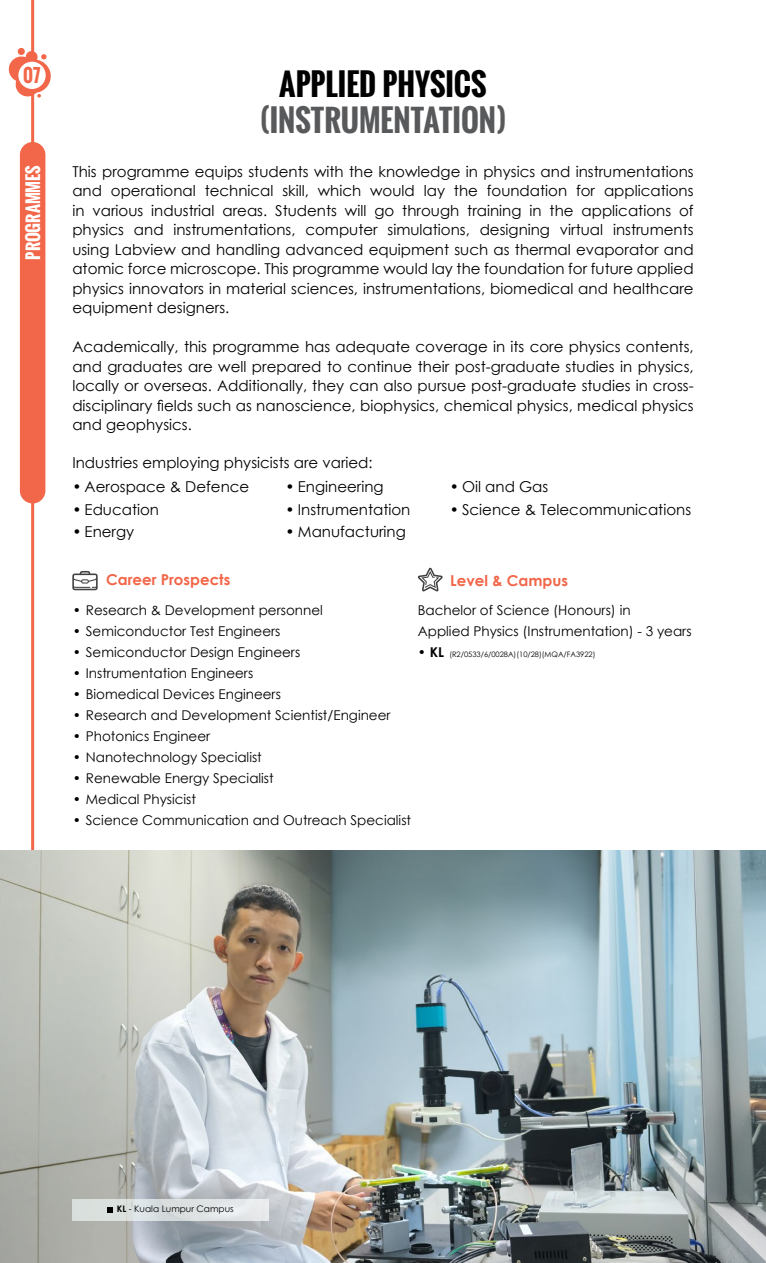
<style>
.page{position:relative;width:766px;height:1263px;background:#fff}
.page>*{position:absolute;margin:0;border:0;box-sizing:border-box;transform-origin:0 0}
.t1{font:700 30px "Oswald";color:#58595b}
.t2{font:700 30px "Oswald";color:#000}
.t3{font:700 18px "Oswald";color:#f26649}
.t4{font:700 16.5px "Oswald";color:#fff}
.t5{font:15px/19.5px "Century Gothic";color:#000;text-align:justify}
.t6{font:700 15px "Century Gothic";color:#f26649}
.t7{font:13.5px/21px "Century Gothic";color:#000}
.t8{font:9px "Century Gothic";color:#000}
.t9{font:7.5px "Century Gothic";color:#000}
.s1{font-weight:700;font-size:13.5px}
.s2{font-weight:700}
</style>
<div class="page">
<svg style="left:8px;top:0;width:43px;height:850px"></svg>
<svg style="left:72px;top:571px;width:26px;height:19px"></svg>
<svg style="left:417px;top:568px;width:25px;height:23px"></svg>
<img style="left:0;top:850px;width:765px;height:413px">
<div style="left:72px;top:1199px;width:196px;height:22px;background:linear-gradient(to right,#d3dbd8,#e7e9ec)"></div>
<svg style="left:107px;top:1207px;width:5px;height:6px"></svg>
<p class="t3" style="left:23px;top:62px;width:19px">07</p>
<h1 class="t2" style="left:279px;top:61px;width:209px">APPLIED PHYSICS</h1>
<h1 class="t1" style="left:259px;top:97px;width:248px">(INSTRUMENTATION)</h1>
<p class="t5" style="left:72px;top:161px;width:622px">This programme equips students with the knowledge in physics and instrumentations and operational technical skill, which would lay the foundation for applications in various industrial areas. Students will go through training in the applications of physics and instrumentations, computer simulations, designing virtual instruments using Labview and handling advanced equipment such as thermal evaporator and atomic force microscope. This programme would lay the foundation for future applied physics innovators in material sciences, instrumentations, biomedical and healthcare equipment designers.</p>
<p class="t5" style="left:72px;top:337px;width:622px">Academically, this programme has adequate coverage in its core physics contents, and graduates are well prepared to continue their post-graduate studies in physics, locally or overseas. Additionally, they can also pursue post-graduate studies in cross&shy;disciplinary fields such as nanoscience, biophysics, chemical physics, medical physics and geophysics.</p>
<p class="t4" style="left:21px;top:260px;width:96px;rotate:-90deg">PROGRAMMES</p>
<p class="t5" style="left:72px;top:453px;width:302px">Industries employing physicists are varied:</p>
<p class="t5" style="left:72px;top:477px;width:178px">• Aerospace &amp; Defence</p>
<p class="t5" style="left:72px;top:499px;width:88px">• Education</p>
<p class="t5" style="left:72px;top:522px;width:63px">• Energy</p>
<p class="t5" style="left:285px;top:477px;width:99px">• Engineering</p>
<p class="t5" style="left:285px;top:499px;width:126px">• Instrumentation</p>
<p class="t5" style="left:285px;top:522px;width:122px">• Manufacturing</p>
<p class="t5" style="left:449px;top:477px;width:100px">• Oil and Gas</p>
<p class="t5" style="left:449px;top:499px;width:243px">• Science &amp; Telecommunications</p>
<p class="t6" style="left:106px;top:569px;width:126px">Career Prospects</p>
<p class="t6" style="left:450px;top:569px;width:119px">Level &amp; Campus</p>
<p class="t7" style="left:418px;top:599px;width:275px">Bachelor of Science (Honours) in<br>Applied Physics (Instrumentation) - 3 years</p>
<p class="t9" style="left:418px;top:649px;width:179px"><span class="s1">• KL</span> (R2/0533/6/0028A)(10/28)(MQA/FA3922)</p>
<p class="t7" style="left:73px;top:599px;width:251px">• Research &amp; Development personnel</p>
<p class="t7" style="left:73px;top:620px;width:209px">• Semiconductor Test Engineers</p>
<p class="t7" style="left:73px;top:641px;width:229px">• Semiconductor Design Engineers</p>
<p class="t7" style="left:73px;top:662px;width:182px">• Instrumentation Engineers</p>
<p class="t7" style="left:73px;top:683px;width:210px">• Biomedical Devices Engineers</p>
<p class="t7" style="left:73px;top:704px;width:319px">• Research and Development Scientist/Engineer</p>
<p class="t7" style="left:73px;top:725px;width:139px">• Photonics Engineer</p>
<p class="t7" style="left:73px;top:746px;width:190px">• Nanotechnology Specialist</p>
<p class="t7" style="left:73px;top:767px;width:202px">• Renewable Energy Specialist</p>
<p class="t7" style="left:73px;top:788px;width:125px">• Medical Physicist</p>
<p class="t7" style="left:73px;top:809px;width:340px">• Science Communication and Outreach Specialist</p>
<p class="t8" style="left:117px;top:1203px;width:118px"><span class="s2">KL</span> - Kuala Lumpur Campus</p>
</div>
